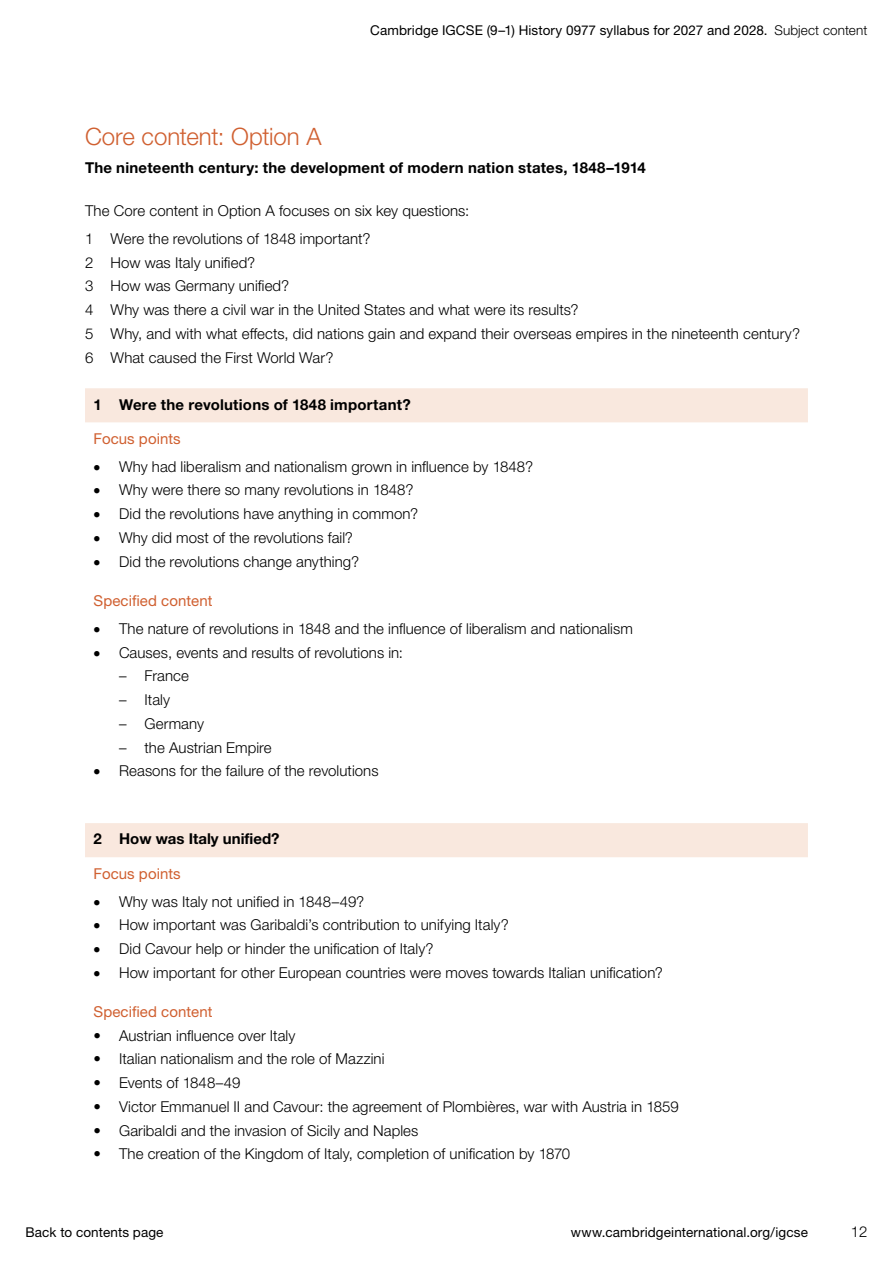
<style>
.page{position:relative;width:893px;height:1263px;background:#fff}
.page>*{position:absolute;margin:0;border:0;box-sizing:border-box;transform-origin:0 0}
.H2_Main_heading{font:300 24px "Helvetica Neue LTW1 G";letter-spacing:-.005em;color:#d06031}
.Bullets{font:300 15px "Helvetica Neue LTW1 G";letter-spacing:.005em;color:#000}
.First_para_before_bullets{font:300 15px "Helvetica Neue LTW1 G";letter-spacing:.005em;color:#000}
.Numbered_list_text{font:300 15px "Helvetica Neue LTW1 G";letter-spacing:.005em;color:#000}
.Body_text__no_space_after{font:700 15px "Helvetica Neue LTW1 G";letter-spacing:.015em;color:#000}
.Bullets_last_one{font:300 15px "Helvetica Neue LTW1 G";letter-spacing:.005em;color:#000}
.First_para_before_bullets-2{font:15px "Helvetica Neue LTW1 G";letter-spacing:.005em;color:#d06031}
.Sub_bullets{font:300 15px "Helvetica Neue LTW1 G";letter-spacing:.005em;color:#000}
.Numbered_list_text_last_one{font:300 15px "Helvetica Neue LTW1 G";letter-spacing:.005em;color:#000}
.t1{font:13.5px "Helvetica Neue LTW1 G";letter-spacing:.01em;color:#000}
.s1{font-weight:300}
</style>
<div class="page">
<svg style="left:85px;top:388px;width:723px;height:469px"></svg>
<p class="t1" style="left:370px;top:22px;width:499px">Cambridge IGCSE (9–1) History 0977 syllabus for 2027 and 2028. <span class="s1">Subject content</span></p>
<h2 class="H2_Main_heading" style="left:85px;top:121px;width:238px">Core content: Option A</h2>
<p class="Body_text__no_space_after" style="left:85px;top:158px;width:562px">The nineteenth century: the development of modern nation states, 1848–1914</p>
<p class="First_para_before_bullets" style="left:85px;top:201px;width:386px">The Core content in Option A focuses on six key questions:</p>
<p class="Numbered_list_text" style="left:85px;top:229px;width:287px">1 Were the revolutions of 1848 important?</p>
<p class="Numbered_list_text" style="left:85px;top:253px;width:172px">2 How was Italy unified?</p>
<p class="Numbered_list_text" style="left:85px;top:277px;width:206px">3 How was Germany unified?</p>
<p class="Numbered_list_text" style="left:85px;top:301px;width:495px">4 Why was there a civil war in the United States and what were its results?</p>
<p class="Numbered_list_text" style="left:85px;top:324px;width:717px">5 Why, and with what effects, did nations gain and expand their overseas empires in the nineteenth century?</p>
<p class="Numbered_list_text_last_one" style="left:85px;top:348px;width:250px">6 What caused the First World War?</p>
<p class="Body_text__no_space_after" style="left:94px;top:395px;width:319px">1 Were the revolutions of 1848 important?</p>
<p class="First_para_before_bullets-2" style="left:94px;top:429px;width:89px">Focus points</p>
<p class="Bullets" style="left:94px;top:457px;width:441px">• Why had liberalism and nationalism grown in influence by 1848?</p>
<p class="Bullets" style="left:94px;top:481px;width:321px">• Why were there so many revolutions in 1848?</p>
<p class="Bullets" style="left:94px;top:505px;width:326px">• Did the revolutions have anything in common?</p>
<p class="Bullets" style="left:94px;top:528px;width:261px">• Why did most of the revolutions fail?</p>
<p class="Bullets_last_one" style="left:94px;top:552px;width:267px">• Did the revolutions change anything?</p>
<p class="First_para_before_bullets-2" style="left:94px;top:591px;width:120px">Specified content</p>
<p class="Bullets" style="left:94px;top:619px;width:541px">• The nature of revolutions in 1848 and the influence of liberalism and nationalism</p>
<p class="Bullets" style="left:94px;top:643px;width:311px">• Causes, events and results of revolutions in:</p>
<p class="Sub_bullets" style="left:119px;top:667px;width:71px">– France</p>
<p class="Sub_bullets" style="left:119px;top:690px;width:53px">– Italy</p>
<p class="Sub_bullets" style="left:119px;top:714px;width:87px">– Germany</p>
<p class="Sub_bullets" style="left:119px;top:738px;width:154px">– the Austrian Empire</p>
<p class="Bullets" style="left:94px;top:762px;width:287px">• Reasons for the failure of the revolutions</p>
<p class="Body_text__no_space_after" style="left:94px;top:830px;width:187px">2 How was Italy unified?</p>
<p class="First_para_before_bullets-2" style="left:94px;top:864px;width:89px">Focus points</p>
<p class="Bullets" style="left:94px;top:892px;width:272px">• Why was Italy not unified in 1848–49?</p>
<p class="Bullets" style="left:94px;top:916px;width:417px">• How important was Garibaldi’s contribution to unifying Italy?</p>
<p class="Bullets" style="left:94px;top:939px;width:342px">• Did Cavour help or hinder the unification of Italy?</p>
<p class="Bullets_last_one" style="left:94px;top:963px;width:571px">• How important for other European countries were moves towards Italian unification?</p>
<p class="First_para_before_bullets-2" style="left:94px;top:1002px;width:120px">Specified content</p>
<p class="First_para_before_bullets" style="left:94px;top:1026px;width:203px">• Austrian influence over Italy</p>
<p class="First_para_before_bullets" style="left:94px;top:1050px;width:292px">• Italian nationalism and the role of Mazzini</p>
<p class="First_para_before_bullets" style="left:94px;top:1073px;width:149px">• Events of 1848–49</p>
<p class="First_para_before_bullets" style="left:94px;top:1097px;width:587px">• Victor Emmanuel II and Cavour: the agreement of Plombières, war with Austria in 1859</p>
<p class="First_para_before_bullets" style="left:94px;top:1121px;width:326px">• Garibaldi and the invasion of Sicily and Naples</p>
<p class="First_para_before_bullets" style="left:94px;top:1145px;width:478px">• The creation of the Kingdom of Italy, completion of unification by 1870</p>
<p class="t1" style="left:26px;top:1224px;width:140px">Back to contents page</p>
<p class="t1" style="left:571px;top:1224px;width:239px">www.cambridgeinternational.org/igcse</p>
<p class="Numbered_list_text" style="left:851px;top:1223px;width:18px">12</p>
</div>
